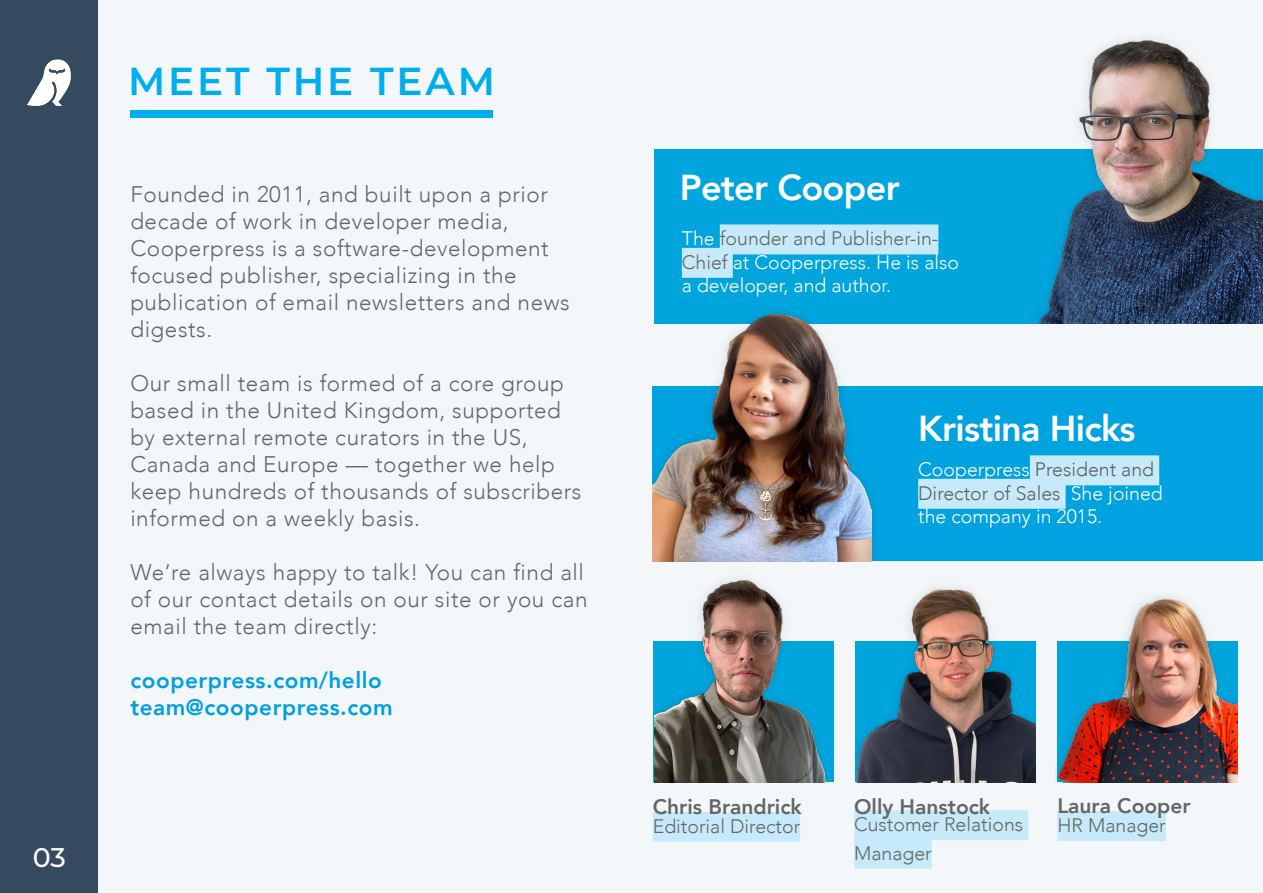
<style>
.page{position:relative;width:1263px;height:893px;background:#f3f7fa}
.page>*{position:absolute;margin:0;border:0;box-sizing:border-box;transform-origin:0 0}
.t1{font:600 39px "Montserrat";letter-spacing:.075em;color:#00aeef}
.Paragraph_Style_1{font:800 36px "Avenir";letter-spacing:-.02em;color:#fff}
.Paragraph_Style_1-2{font:500 27px "Montserrat";color:#fff}
.Paragraph_Style_1-3{font:300 22.5px/27px "Avenir";letter-spacing:.025em;color:#666}
.Paragraph_Style_1-4{font:800 22.5px "Avenir";letter-spacing:.025em;color:#009fdf}
.Paragraph_Style_1-5{font:800 21px "Avenir";color:#666}
.Paragraph_Style_1-6{font:300 19.5px/23.4px "Avenir";color:#fff}
.Paragraph_Style_1-7{font:300 19.5px/28.5px "Avenir";color:#666}
.s1{color:#666}
.s2{color:#5d6161}
</style>
<div class="page">
<div style="left:854px;top:810px;width:174px;height:30px;background:#c6eafa"></div>
<div style="left:854px;top:839px;width:78px;height:30px;background:#c6eafa"></div>
<div style="left:653px;top:812px;width:147px;height:30px;background:#c6eafa"></div>
<div style="left:130px;top:110px;width:362px;height:7px;background:#00aeef"></div>
<div style="left:1057px;top:811px;width:109px;height:30px;background:#c6eafa"></div>
<div style="left:0;top:0;width:97px;height:893px;background:#354a5f"></div>
<img style="left:27px;top:59px;width:44px;height:47px">
<div style="left:654px;top:149px;width:609px;height:175px;background:#00a5dd"></div>
<img style="left:1039px;top:39px;width:224px;height:285px">
<div style="left:720px;top:224px;width:218px;height:30px;background:#c6eafa"></div>
<div style="left:682px;top:248px;width:51px;height:30px;background:#c6eafa"></div>
<div style="left:653px;top:386px;width:610px;height:174px;background:#00a2e0"></div>
<div style="left:653px;top:303px;width:229px;height:258px;background:#000;opacity:.1"></div>
<img style="left:653px;top:303px;width:219px;height:258px">
<div style="left:1030px;top:455px;width:129px;height:30px;background:#c6eafa"></div>
<div style="left:918px;top:479px;width:148px;height:30px;background:#c6eafa"></div>
<img style="left:1057px;top:597px;width:180px;height:185px">
<img style="left:855px;top:588px;width:180px;height:195px">
<img style="left:654px;top:548px;width:186px;height:234px">
<p class="Paragraph_Style_1-2" style="left:33px;top:839px;width:35px">03</p>
<p class="t1" style="left:128px;top:54px;width:368px">MEET THE TEAM</p>
<p class="Paragraph_Style_1-3" style="left:130px;top:181px;width:441px">Founded in 2011, and built upon a prior decade of work in developer media, Cooperpress is a software-development focused publisher, specializing in the publication of email newsletters and news digests.</p>
<p class="Paragraph_Style_1-3" style="left:130px;top:370px;width:453px">Our small team is formed of a core group based in the United Kingdom, supported by external remote curators in the US, Canada and Europe — together we help keep hundreds of thousands of subscribers informed on a weekly basis.</p>
<p class="Paragraph_Style_1-3" style="left:130px;top:559px;width:459px">We’re always happy to talk! You can find all of our contact details on our site or you can email the team directly:</p>
<p class="Paragraph_Style_1-4" style="left:130px;top:663px;width:253px">cooperpress.com/hello</p>
<p class="Paragraph_Style_1-4" style="left:130px;top:690px;width:264px">team@cooperpress.com</p>
<p class="Paragraph_Style_1" style="left:680px;top:160px;width:221px">Peter Cooper</p>
<p class="Paragraph_Style_1-6" style="left:682px;top:227px;width:279px">The <span class="s1">founder and Publisher-in-<br>Chief</span> at Cooperpress. He is also a developer, and author.</p>
<p class="Paragraph_Style_1" style="left:918px;top:400px;width:219px">Kristina Hicks</p>
<p class="Paragraph_Style_1-6" style="left:918px;top:458px;width:246px">Cooperpress <span class="s2">President and<br>Director of Sales</span>. She joined the company in 2015.</p>
<p class="Paragraph_Style_1-5" style="left:653px;top:790px;width:150px">Chris Brandrick</p>
<p class="Paragraph_Style_1-7" style="left:653px;top:812px;width:149px">Editorial Director</p>
<p class="Paragraph_Style_1-5" style="left:854px;top:790px;width:138px">Olly Hanstock</p>
<p class="Paragraph_Style_1-7" style="left:854px;top:810px;width:171px">Customer Relations<br>Manager</p>
<p class="Paragraph_Style_1-5" style="left:1057px;top:789px;width:135px">Laura Cooper</p>
<p class="Paragraph_Style_1-7" style="left:1057px;top:811px;width:110px">HR Manager</p>
</div>
